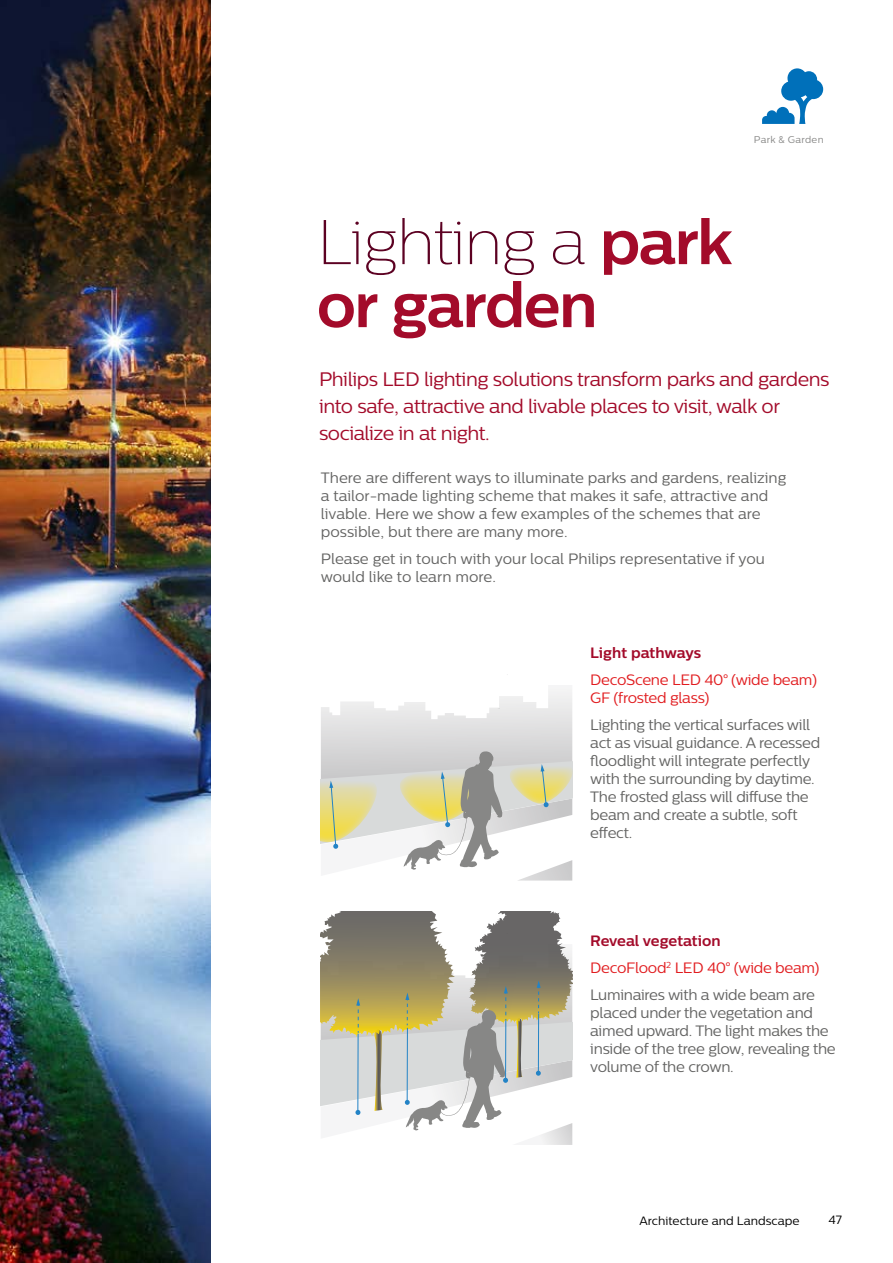
<style>
.page{position:relative;width:893px;height:1263px;background:#fff}
.page>*{position:absolute;margin:0;border:0;box-sizing:border-box;transform-origin:0 0}
.t1{font:700 63px/63px "Centrale Sans";letter-spacing:-.025em;color:#a30b2a}
.t2{font:19.5px/27px "Centrale Sans";letter-spacing:-.025em;color:#a30b2a}
.t3{font:15px/18px "Centrale Sans";letter-spacing:-.02em;color:#636362}
.t4{font:15px/18px "Centrale Sans";color:#636362}
.t5{font:15px/18px "Centrale Sans";letter-spacing:-.02em;color:#e11c1f}
.t6{font:700 15px "Centrale Sans";letter-spacing:-.01em;color:#a30b2a}
.t7{font:12px "Centrale Sans";color:#000}
.t8{font:9.75px "Centrale Sans";letter-spacing:.035em;color:#878786}
.s1{font-weight:100;color:#5c0122}
.s2{font-weight:700;color:#a30b2a}
.s3{color:#e11c1f}
</style>
<div class="page">
<svg style="left:321px;top:674px;width:251px;height:206px"></svg>
<svg style="left:321px;top:911px;width:251px;height:234px"></svg>
<img style="left:0;top:0;width:210px;height:1263px">
<svg style="left:762px;top:68px;width:61px;height:56px"></svg>
<p class="t8" style="left:754px;top:134px;width:71px">Park &amp; Garden</p>
<h1 class="t1" style="left:317px;top:209px;width:417px"><span class="s1">Lighting a</span> park or garden</h1>
<h2 class="t2" style="left:319px;top:365px;width:512px">Philips LED lighting solutions transform parks and gardens into safe, attractive and livable places to visit, walk or socialize in at night.</h2>
<p class="t4" style="left:321px;top:469px;width:467px">There are different ways to illuminate parks and gardens, realizing a tailor-made lighting scheme that makes it safe, attractive and livable. Here we show a few examples of the schemes that are possible, but there are many more.</p>
<p class="t4" style="left:321px;top:550px;width:446px">Please get in touch with your local Philips representative if you would like to learn more.</p>
<p class="t6" style="left:590px;top:644px;width:112px">Light pathways</p>
<p class="t5" style="left:590px;top:670px;width:228px">DecoScene LED 40° (wide beam)<br>GF (frosted glass)</p>
<p class="t3" style="left:590px;top:715px;width:231px">Lighting the vertical surfaces will act as visual guidance. A recessed floodlight will integrate perfectly with the surrounding by daytime.<br>The frosted glass will diffuse the beam and create a subtle, soft effect.</p>
<p class="t3" style="left:590px;top:927px;width:231px;line-height:27px"><span class="s2">Reveal vegetation<br></span><span class="s3">DecoFlood</span><sup>2</sup> <span class="s3">LED 40° (wide beam)<br></span>Luminaires with a wide beam are</p>
<p class="t3" style="left:590px;top:1003px;width:247px">placed under the vegetation and aimed upward. The light makes the inside of the tree glow, revealing the volume of the crown.</p>
<p class="t7" style="left:640px;top:1214px;width:161px">Architecture and Landscape</p>
<p class="t7" style="left:828px;top:1213px;width:15px">47</p>
</div>
